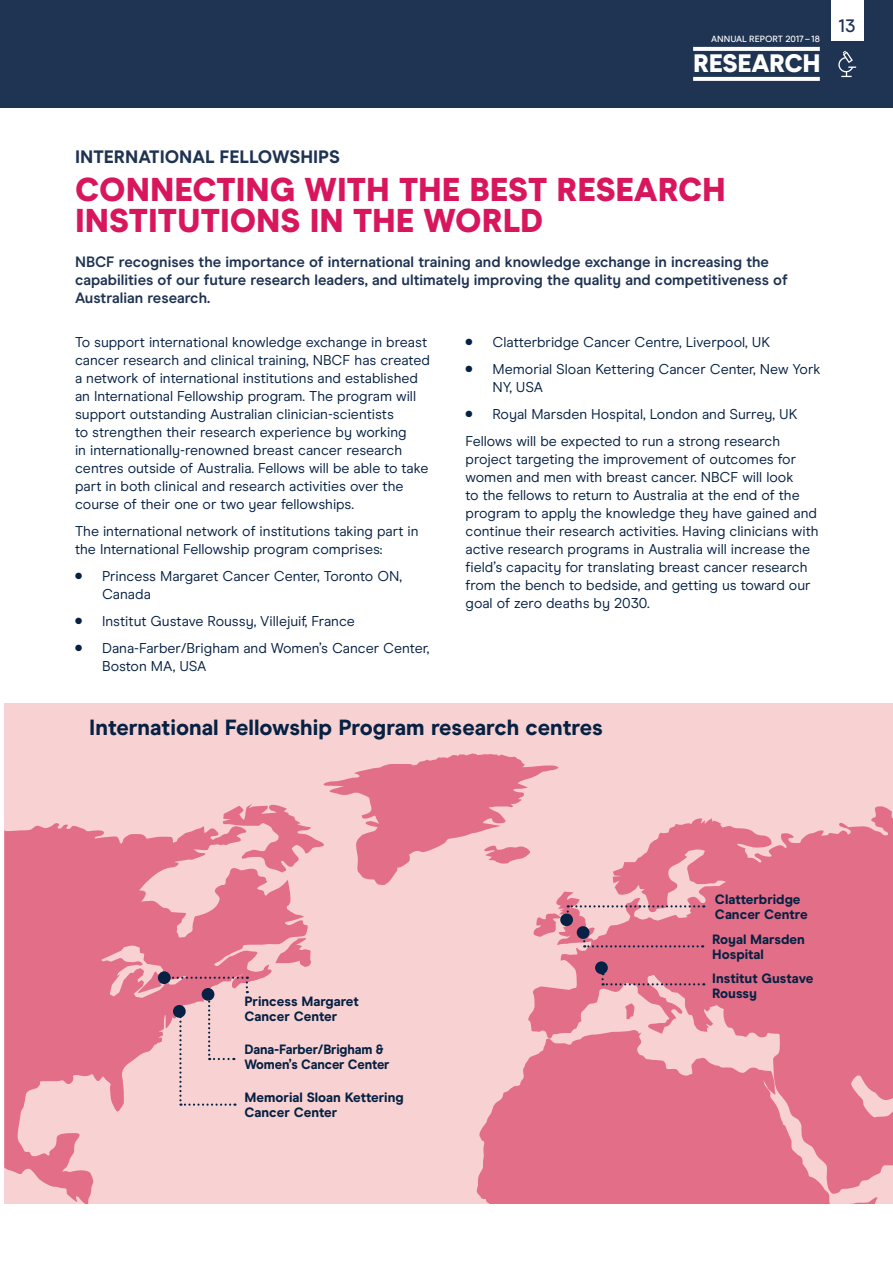
<style>
.page{position:relative;width:893px;height:1263px;background:#fff}
.page>*{position:absolute;margin:0;border:0;box-sizing:border-box;transform-origin:0 0}
.t1{font:900 33px/31.5px "Modern Era";color:#d8165d}
.t2{font:900 25.2px "Modern Era";letter-spacing:-.015em;color:#fff}
.t3{font:800 21.9px "Modern Era";color:#062143}
.t4{font:800 18px "Modern Era";color:#1f3352}
.t5{font:500 18px "Modern Era";color:#1f3352}
.t6{font:700 15px/18px "Modern Era";color:#1f3352}
.t7{font:14.25px/18px "Modern Era";color:#062143}
.t8{font:800 13.5px/15px "Modern Era";color:#062143}
.t9{font:500 9px "Modern Era";color:#fff}
</style>
<div class="page">
<div style="left:0;top:0;width:893px;height:107px;background:#1f3352"></div>
<div style="left:831px;top:0;width:32px;height:41px;background:#fff"></div>
<svg style="left:693px;top:47px;width:127px;height:4px"></svg>
<svg style="left:693px;top:77px;width:127px;height:4px"></svg>
<svg style="left:838px;top:51px;width:18px;height:26px"></svg>
<div style="left:4px;top:703px;width:889px;height:500px;background:#f8d2d3"></div>
<svg style="left:223px;top:753px;width:336px;height:132px"></svg>
<svg style="left:308px;top:950px;width:3px;height:16px"></svg>
<svg style="left:527px;top:806px;width:366px;height:368px;fill:#e36e88"></svg>
<svg style="left:476px;top:1030px;width:403px;height:173px;fill:#e36e88"></svg>
<svg style="left:4px;top:822px;width:304px;height:381px;fill:#e36f89"></svg>
<div style="left:158px;top:971px;width:13px;height:13px;background:#062143;border-radius:50%"></div>
<div style="left:595px;top:961px;width:13px;height:13px;background:#062143;border-radius:50%"></div>
<svg style="left:534px;top:905px;width:170px;height:42px"></svg>
<svg style="left:601px;top:973px;width:103px;height:12px"></svg>
<svg style="left:168px;top:976px;width:80px;height:130px"></svg>
<p class="t9" style="left:711px;top:35px;width:110px">ANNUAL REPORT 2017 – 18</p>
<h2 class="t2" style="left:693px;top:49px;width:129px">RESEARCH</h2>
<p class="t5" style="left:839px;top:18px;width:18px">13</p>
<p class="t4" style="left:75px;top:149px;width:266px">INTERNATIONAL FELLOWSHIPS</p>
<h1 class="t1" style="left:75px;top:174px;width:652px">CONNECTING WITH THE BEST RESEARCH<br>INSTITUTIONS IN THE WORLD</h1>
<p class="t6" style="left:75px;top:254px;width:714px">NBCF recognises the importance of international training and knowledge exchange in increasing the capabilities of our future research leaders, and ultimately improving the quality and competitiveness of<br>Australian research.</p>
<p class="t7" style="left:75px;top:334px;width:356px">To support international knowledge exchange in breast cancer research and clinical training, NBCF has created a network of international institutions and established an International Fellowship program. The program will support outstanding Australian clinician-scientists<br>to strengthen their research experience by working<br>in internationally-renowned breast cancer research centres outside of Australia. Fellows will be able to take part in both clinical and research activities over the course of their one or two year fellowships.</p>
<p class="t7" style="left:75px;top:523px;width:345px">The international network of institutions taking part in the International Fellowship program comprises:</p>
<p class="t7" style="left:102px;top:568px;width:302px;text-indent:-27px">● Princess Margaret Cancer Center, Toronto ON,<br>Canada</p>
<p class="t7" style="left:75px;top:613px;width:281px">● Institut Gustave Roussy, Villejuif, France</p>
<p class="t7" style="left:102px;top:640px;width:329px;text-indent:-27px">● Dana-Farber/Brigham and Women’s Cancer Center,<br>Boston MA, USA</p>
<p class="t7" style="left:465px;top:334px;width:306px">● Clatterbridge Cancer Centre, Liverpool, UK</p>
<p class="t7" style="left:492px;top:361px;width:329px;text-indent:-27px">● Memorial Sloan Kettering Cancer Center, New York<br>NY, USA</p>
<p class="t7" style="left:465px;top:401px;width:333px;line-height:27px">● Royal Marsden Hospital, London and Surrey, UK<br>Fellows will be expected to run a strong research</p>
<p class="t7" style="left:465px;top:451px;width:355px">project targeting the improvement of outcomes for women and men with breast cancer. NBCF will look<br>to the fellows to return to Australia at the end of the program to apply the knowledge they have gained and continue their research activities. Having clinicians with active research programs in Australia will increase the field’s capacity for translating breast cancer research from the bench to bedside, and getting us toward our goal of zero deaths by 2030.</p>
<h3 class="t3" style="left:89px;top:718px;width:515px">International Fellowship Program research centres</h3>
<p class="t8" style="left:244px;top:995px;width:116px">Princess Margaret<br>Cancer Center</p>
<p class="t8" style="left:244px;top:1042px;width:147px">Dana-Farber/Brigham &amp;<br>Women’s Cancer Center</p>
<p class="t8" style="left:244px;top:1091px;width:161px">Memorial Sloan Kettering<br>Cancer Center</p>
<p class="t8" style="left:715px;top:892px;width:94px">Clatterbridge<br>Cancer Centre</p>
<p class="t8" style="left:712px;top:933px;width:94px">Royal Marsden<br>Hospital</p>
<p class="t8" style="left:712px;top:972px;width:103px">Institut Gustave<br>Roussy</p>
</div>
